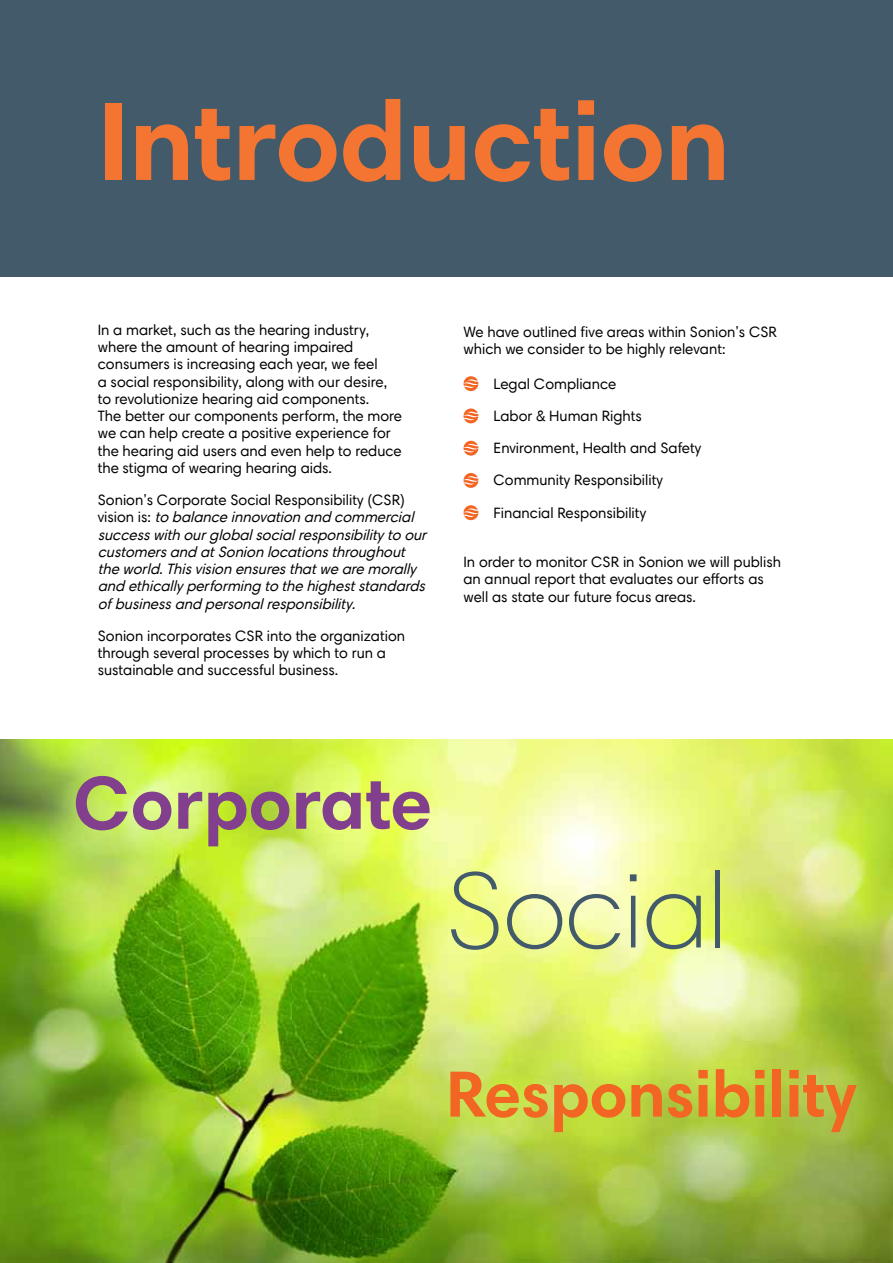
<style>
.page{position:relative;width:893px;height:1263px;background:#fff}
.page>*{position:absolute;margin:0;border:0;box-sizing:border-box;transform-origin:0 0}
.t1{font:700 112.5px "Harmonia Sans Pro";color:#f47532}
.t2{font:300 107.85px "Harmonia Sans Pro";color:#425a69}
.t3{font:700 75px "Harmonia Sans Pro";color:#813f8d}
.t4{font:700 65.85px "Harmonia Sans Pro";color:#f26522}
.t5{font:15px/17.2px "Harmonia Sans Pro";color:#000}
.t6{font:italic 15px/17.2px "Harmonia Sans Pro";color:#000}
.s1{font-style:normal}
</style>
<div class="page">
<div style="left:0;top:0;width:893px;height:276px;background:#425a69"></div>
<svg style="left:463px;top:376px;width:15px;height:15px"></svg>
<svg style="left:463px;top:408px;width:15px;height:15px"></svg>
<svg style="left:463px;top:441px;width:15px;height:15px"></svg>
<svg style="left:463px;top:473px;width:15px;height:15px"></svg>
<svg style="left:463px;top:505px;width:15px;height:15px"></svg>
<img style="left:0;top:740px;width:893px;height:523px">
<h1 class="t1" style="left:98px;top:70px;width:634px">Introduction</h1>
<p class="t5" style="left:98px;top:321px;width:306px">In a market, such as the hearing industry, where the amount of hearing impaired consumers is increasing each year, we feel<br>a social responsibility, along with our desire, to revolutionize hearing aid components.<br>The better our components perform, the more we can help create a positive experience for the hearing aid users and even help to reduce the stigma of wearing hearing aids.</p>
<p class="t6" style="left:98px;top:491px;width:334px"><span class="s1">Sonion’s Corporate Social Responsibility (CSR)<br>v i s i o n i s :</span> to balance innovation and commercial successwith ourglobalsocialresponsibility to our customersand atSonion locationsthroughout the world.Thisvision ensuresthatwe are morally and ethically performing to the higheststandards ofbusinessand personalresponsibility.</p>
<p class="t5" style="left:98px;top:627px;width:309px">Sonion incorporates CSR into the organization through several processes by which to run a sustainable and successful business.</p>
<p class="t5" style="left:463px;top:323px;width:315px">We have outlined five areas within Sonion’s CSR which we consider to be highly relevant:</p>
<p class="t5" style="left:493px;top:367px;width:209px;line-height:32.2px">Legal Compliance<br>Labor &amp; Human Rights<br>Environment, Health and Safety<br>Community Responsibility<br>Financial Responsibility</p>
<p class="t5" style="left:463px;top:553px;width:319px">In order to monitor CSR in Sonion we will publish an annual report that evaluates our efforts as well as state our future focus areas.</p>
<h3 class="t3" style="left:73px;top:755px;width:360px">Corporate</h3>
<h2 class="t2" style="left:446px;top:846px;width:283px">Social</h2>
<h3 class="t4" style="left:446px;top:1052px;width:412px">Responsibility</h3>
</div>
